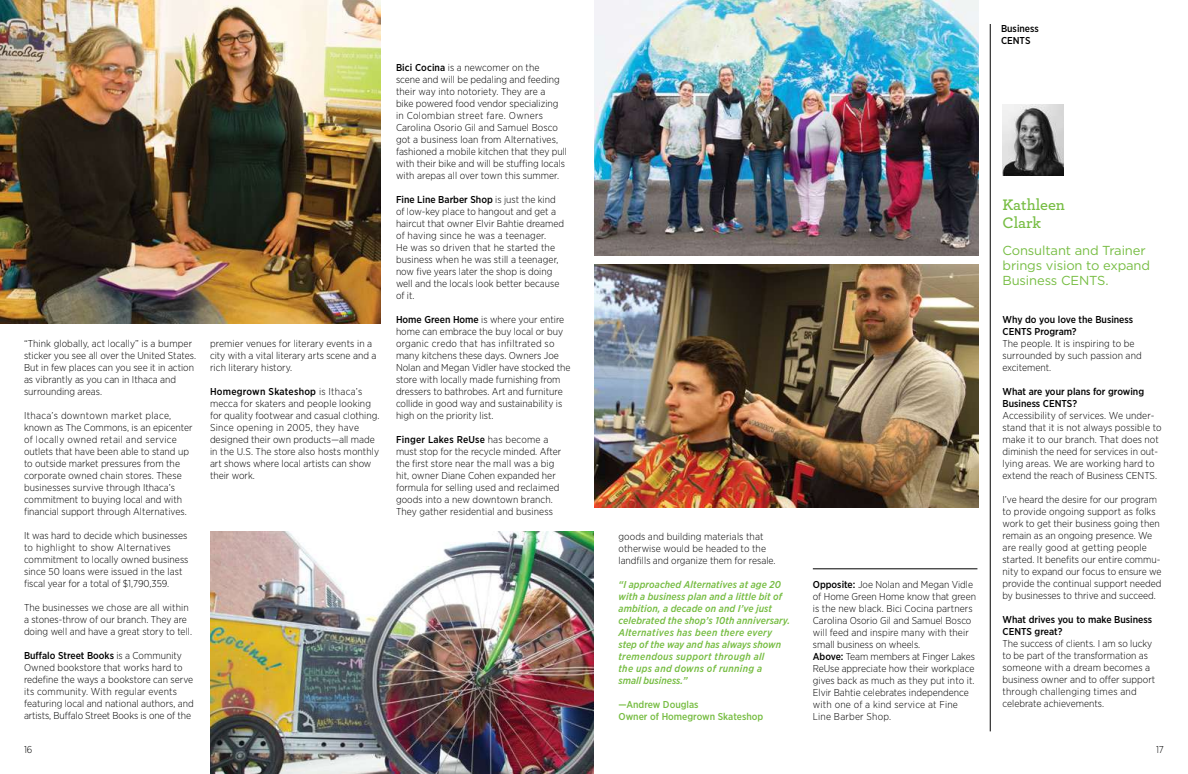
<style>
.page{position:relative;width:1188px;height:774px;background:#fff}
.page>*{position:absolute;margin:0;border:0;box-sizing:border-box;transform-origin:0 0}
.t1{font:600 16px/18px "Archer";color:#77bd43}
.t2{font:13px/15px "Gotham";letter-spacing:-.01em;color:#77bd43}
.t3{font:300 10px/12px "Gotham Narrow";color:#000}
.t4{font:italic 500 10px/12px "Gotham Narrow";letter-spacing:.01em;color:#77bd43}
.t5{font:500 10px/12px "Gotham Narrow";color:#000}
.t6{font:500 10px/12px "Gotham Narrow";color:#77bd43}
.s1{font-weight:500}
.s2{font-style:italic}
</style>
<div class="page">
<img style="left:594px;top:0;width:385px;height:256px">
<hr style="left:990px;top:24px;width:1px;height:707px;background:#000">
<img style="left:1002px;top:105px;width:62px;height:71px">
<img style="left:0;top:0;width:381px;height:323px">
<img style="left:210px;top:531px;width:384px;height:243px">
<img style="left:594px;top:265px;width:385px;height:243px">
<hr style="left:813px;top:569px;width:164px;height:1px;background:#000">
<p class="t3" style="left:24px;top:337px;width:174px">“Think globally, act locally” is a bumper sticker you see all over the United States.<br>But in few places can you see it in action as vibrantly as you can in Ithaca and surrounding areas.</p>
<p class="t3" style="left:24px;top:409px;width:170px">Ithaca’s downtown market place, known as The Commons, is an epicenter of locally owned retail and service outlets that have been able to stand up to outside market pressures from the corporate owned chain stores. These businesses survive through Ithaca’s commitment to buying local and with financial support through Alternatives.</p>
<p class="t3" style="left:24px;top:529px;width:166px">It was hard to decide which businesses to highlight to show Alternatives commitment to locally owned business since 50 loans were issued in the last fiscal year for a total of $1,790,359.</p>
<p class="t3" style="left:24px;top:601px;width:170px">The businesses we chose are all within a stones-throw of our branch. They are doing well and have a great story to tell.</p>
<p class="t3" style="left:24px;top:649px;width:171px"><span class="s1">Buffalo Street Books</span> is a Community Owned bookstore that works hard to redefine the ways a bookstore can serve its community. With regular events featuring local and national authors, and artists, Buffalo Street Books is one of the</p>
<p class="t3" style="left:210px;top:337px;width:168px">premier venues for literary events in a city with a vital literary arts scene and a rich literary history.</p>
<p class="t3" style="left:210px;top:385px;width:171px"><span class="s1">Homegrown Skateshop</span> is Ithaca’s mecca for skaters and people looking for quality footwear and casual clothing.<br>Since opening in 2005, they have designed their own products<span class="s2">—</span>all made in the U.S. The store also hosts monthly art shows where local artists can show their work.</p>
<p class="t3" style="left:396px;top:61px;width:173px"><span class="s1">Bici Cocina</span> is a newcomer on the<br>scene and will be pedaling and feeding their way into notoriety. They are a<br>bike powered food vendor specializing in Colombian street fare. Owners Carolina Osorio Gil and Samuel Bosco got a business loan from Alternatives, fashioned a mobile kitchen that they pull with their bike and will be stuffing Iocals with arepas all over town this summer.</p>
<p class="t3" style="left:396px;top:193px;width:170px"><span class="s1">Fine Line Barber Shop</span> is just the kind of low-key place to hangout and get a haircut that owner Elvir Bahtie dreamed of having since he was a teenager.<br>He was so driven that he started the business when he was still a teenager, now five years later the shop is doing well and the locals look better because of it.</p>
<p class="t3" style="left:396px;top:313px;width:176px"><span class="s1">Home Green Home</span> is where your entire home can embrace the buy local or buy organic credo that has infiltrated so many kitchens these days. Owners Joe Nolan and Megan Vidler have stocked the store with locally made furnishing from dressers to bathrobes. Art and furniture collide in good way and sustainability is high on the priority list.</p>
<p class="t3" style="left:396px;top:433px;width:167px"><span class="s1">Finger Lakes ReUse</span> has become a must stop for the recycle minded. After the first store near the mall was a big hit, owner Diane Cohen expanded her formula for selling used and reclaimed goods into a new downtown branch.<br>They gather residential and business</p>
<p class="t5" style="left:1001px;top:22px;width:39px">Business<br>CENTS</p>
<p class="t3" style="left:618px;top:530px;width:159px">goods and building materials that otherwise would be headed to the landfills and organize them for resale.</p>
<p class="t4" style="left:618px;top:579px;width:173px">“I approached Alternatives at age 20 with a business plan and a little bit of ambition, a decade on and I’ve just celebrated the shop’s 10th anniversary.<br>Alternatives has been there every step of the way and has always shown tremendous support through all<br>the ups and downs of running a<br>small business.”</p>
<p class="t6" style="left:619px;top:699px;width:146px">—Andrew Douglas<br>Owner of Homegrown Skateshop</p>
<p class="t3" style="left:813px;top:578px;width:165px"><span class="s1">Opposite:</span> Joe Nolan and Megan Vidle of Home Green Home know that green is the new black. Bici Cocina partners Carolina Osorio Gil and Samuel Bosco will feed and inspire many with their small business on wheels.<br><span class="s1">Above:</span> Team members at Finger Lakes ReUse appreciate how their workplace gives back as much as they put into it.<br>Elvir Bahtie celebrates independence with one of a kind service at Fine Line Barber Shop.</p>
<h1 class="t1" style="left:1002px;top:195px;width:64px">Kathleen<br>Clark</h1>
<h2 class="t2" style="left:1002px;top:243px;width:149px">Consultant and Trainer brings vision to expand<br>Business CENTS.</h2>
<p class="t5" style="left:1002px;top:314px;width:132px">Why do you love the Business<br>CENTS Program?</p>
<p class="t3" style="left:1002px;top:338px;width:141px">The people. It is inspiring to be surrounded by such passion and excitement.</p>
<p class="t5" style="left:1002px;top:386px;width:143px">What are your plans for growing<br>Business CENTS?</p>
<p class="t3" style="left:1002px;top:410px;width:161px">Accessibility of services. We under&shy;stand that it is not always possible to make it to our branch. That does not diminish the need for services in out&shy;lying areas. We are working hard to extend the reach of Business CENTS.</p>
<p class="t3" style="left:1002px;top:494px;width:161px">I’ve heard the desire for our program to provide ongoing support as folks work to get their business going then remain as an ongoing presence. We are really good at getting people started. It benefits our entire commu&shy;nity to expand our focus to ensure we provide the continual support needed by businesses to thrive and succeed.</p>
<p class="t5" style="left:1002px;top:614px;width:151px">What drives you to make Business<br>CENTS great?</p>
<p class="t3" style="left:1002px;top:638px;width:154px">The success of clients. I am so lucky to be part of the transformation as someone with a dream becomes a business owner and to offer support through challenging times and celebrate achievements.</p>
<p class="t3" style="left:24px;top:743px;width:10px">16</p>
<p class="t3" style="left:1156px;top:743px;width:9px">17</p>
</div>
